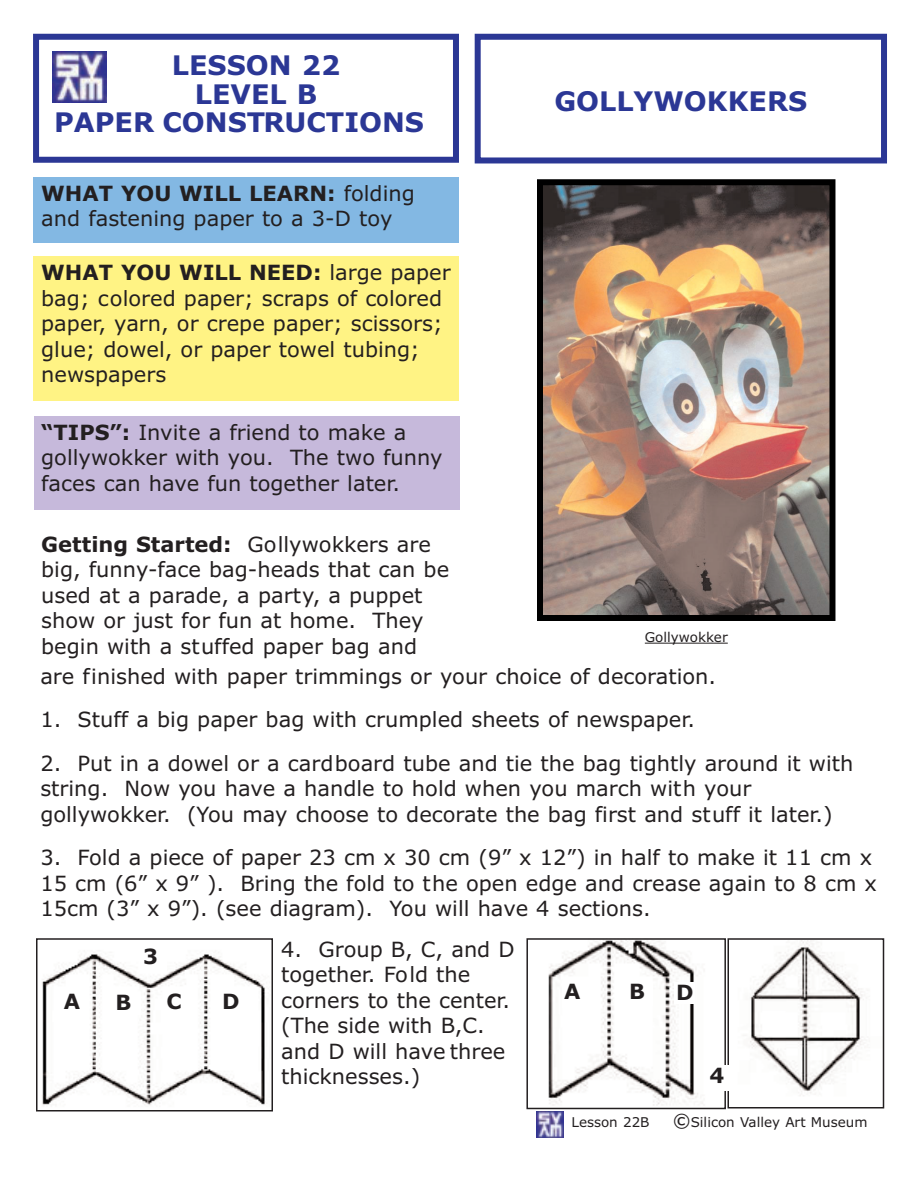
<style>
.page{position:relative;width:918px;height:1188px;background:#fff}
.page>*{position:absolute;margin:0;border:0;box-sizing:border-box;transform-origin:0 0}
.t1{font:700 27px "Verdana";color:#2b3795}
.t2{font:21px/25.5px "Verdana";color:#231f20}
.t3{font:700 21px "Verdana";color:#231f20}
.t4{font:13.5px "Verdana";color:#231f20}
.s1{font-weight:700}
.s2{font-size:18px}
</style>
<div class="page">
<div style="left:475px;top:34px;width:412px;height:129px;border:6px solid #2b3795"></div>
<img style="left:52px;top:51px;width:54px;height:52px">
<div style="left:34px;top:177px;width:425px;height:66px;background:#83b8e3"></div>
<div style="left:34px;top:256px;width:425px;height:145px;background:#fff384"></div>
<div style="left:33px;top:34px;width:426px;height:129px;border:6px solid #2b3795"></div>
<img style="left:544px;top:186px;width:284px;height:428px">
<div style="left:537px;top:179px;width:298px;height:442px;border:6px solid #000"></div>
<hr style="left:645px;top:643px;width:69px;height:1px;background:#231f20">
<svg style="left:714px;top:643px;width:14px;height:1px"></svg>
<div style="left:34px;top:416px;width:426px;height:93px;background:#c6b9db"></div>
<img style="left:42px;top:954px;width:223px;height:152px">
<div style="left:36px;top:938px;width:237px;height:174px;border:2px solid #231f20"></div>
<div style="left:142px;top:946px;width:25px;height:27px;background:#fff"></div>
<div style="left:62px;top:992px;width:25px;height:24px;background:#fff"></div>
<div style="left:114px;top:992px;width:27px;height:23px;background:#fff"></div>
<div style="left:165px;top:992px;width:31px;height:26px;background:#fff"></div>
<div style="left:220px;top:992px;width:32px;height:27px;background:#fff"></div>
<img style="left:548px;top:941px;width:155px;height:165px">
<div style="left:526px;top:938px;width:200px;height:171px;border:2px solid #231f20"></div>
<div style="left:562px;top:981px;width:29px;height:26px;background:#fff"></div>
<div style="left:628px;top:982px;width:25px;height:24px;background:#fff"></div>
<div style="left:675px;top:982px;width:20px;height:22px;background:#fff"></div>
<img style="left:750px;top:941px;width:114px;height:155px">
<div style="left:728px;top:938px;width:156px;height:170px;border:2px solid #231f20"></div>
<svg style="left:536px;top:1137px;width:27px;height:1px"></svg>
<img style="left:536px;top:1112px;width:27px;height:25px">
<div style="left:708px;top:1065px;width:26px;height:25px;background:#fff"></div>
<p class="t1" style="left:172px;top:55px;width:170px">LESSON 22</p>
<p class="t1" style="left:195px;top:83px;width:124px">LEVEL B</p>
<p class="t1" style="left:54px;top:112px;width:372px">PAPER CONSTRUCTIONS</p>
<p class="t2" style="left:41px;top:182px;width:375px"><span class="s1">WHAT YOU WILL LEARN:</span> folding and fastening paper to a 3-D toy</p>
<p class="t2" style="left:41px;top:262px;width:411px"><span class="s1">WHAT YOU WILL NEED:</span> large paper bag; colored paper; scraps of colored paper, yarn, or crepe paper; scissors; glue; dowel, or paper towel tubing; newspapers</p>
<p class="t2" style="left:41px;top:421px;width:403px"><span class="s1">“TIPS”:</span> Invite a friend to make a gollywokker with you. The two funny faces can have fun together later.</p>
<p class="t2" style="left:41px;top:533px;width:409px"><span class="s1">Getting Started:</span> Gollywokkers are big, funny-face bag-heads that can be used at a parade, a party, a puppet show or just for fun at home. They begin with a stuffed paper bag and</p>
<p class="t1" style="left:554px;top:91px;width:254px">GOLLYWOKKERS</p>
<p class="t4" style="left:645px;top:632px;width:84px">Gollywokker</p>
<p class="t2" style="left:40px;top:665px;width:677px">are finished with paper trimmings or your choice of decoration.</p>
<p class="t2" style="left:40px;top:708px;width:656px">1. Stuff a big paper bag with crumpled sheets of newspaper.</p>
<p class="t2" style="left:40px;top:752px;width:815px">2. Put in a dowel or a cardboard tube and tie the bag tightly around it with string. Now you have a handle to hold when you march with your gollywokker. (You may choose to decorate the bag first and stuff it later.)</p>
<p class="t2" style="left:40px;top:846px;width:838px">3. Fold a piece of paper 23 cm x 30 cm (9” x 12”) in half to make it 11 cm x<br>15 cm (6” x 9” ). Bring the fold to the open edge and crease again to 8 cm x<br>15cm (3” x 9”). (see diagram). You will have 4 sections.</p>
<p class="t3" style="left:143px;top:948px;width:16px">3</p>
<p class="t3" style="left:64px;top:993px;width:18px">A</p>
<p class="t3" style="left:115px;top:994px;width:18px">B</p>
<p class="t3" style="left:166px;top:993px;width:17px">C</p>
<p class="t3" style="left:222px;top:993px;width:19px">D</p>
<p class="t2" style="left:281px;top:938px;width:235px">4. Group B, C, and D together. Fold the corners to the center. (The side with B,C. and D will have three thicknesses.)</p>
<p class="t3" style="left:564px;top:983px;width:18px">A</p>
<p class="t3" style="left:629px;top:983px;width:18px">B</p>
<p class="t3" style="left:676px;top:984px;width:19px">D</p>
<p class="t3" style="left:710px;top:1067px;width:16px">4</p>
<p class="t4" style="left:572px;top:1117px;width:80px">Lesson 22B</p>
<p class="t4" style="left:673px;top:1117px;width:196px"><span class="s2">©</span>Silicon Valley Art Museum</p>
</div>
